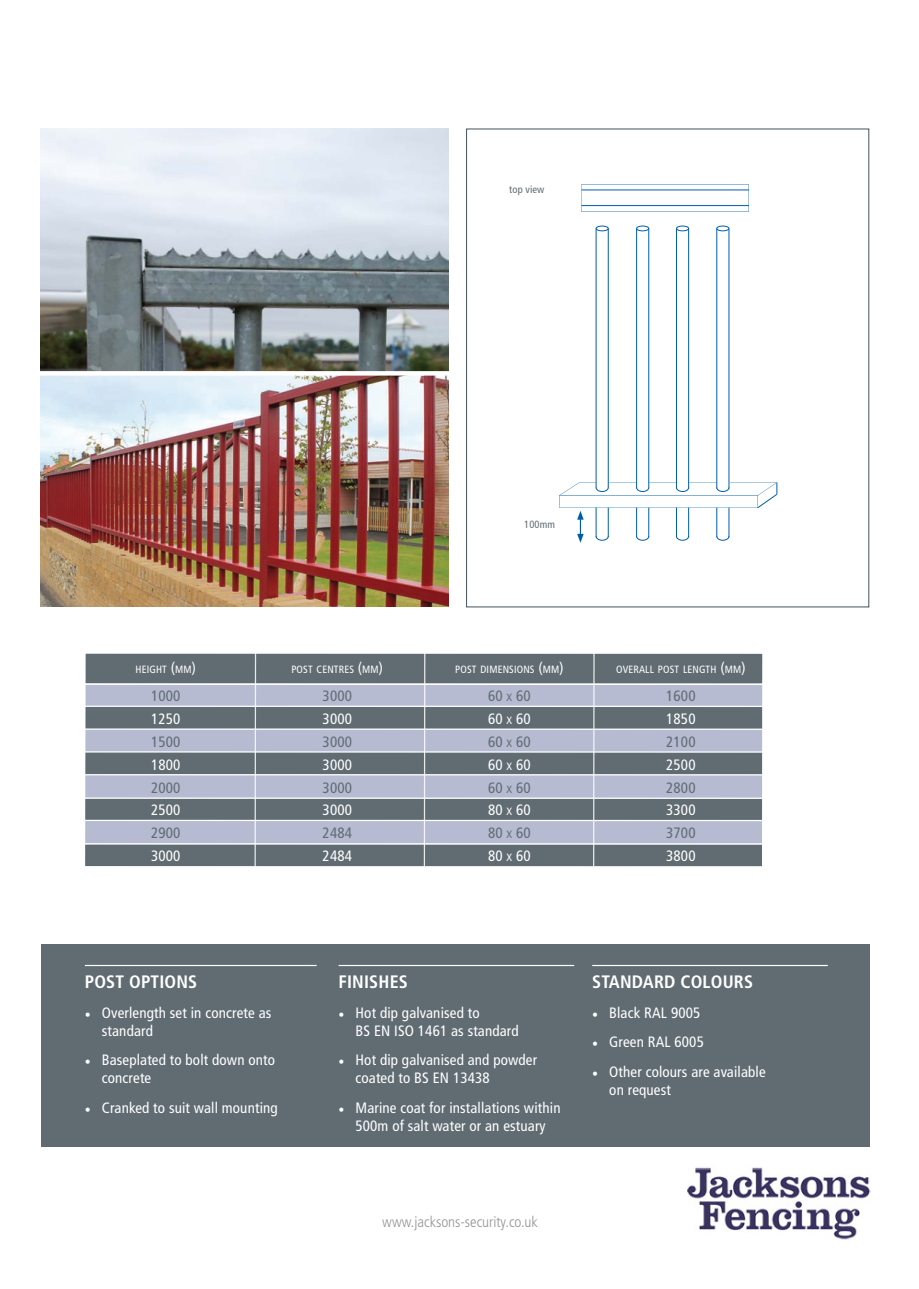
<style>
.page{position:relative;width:919px;height:1289px;background:#fff}
.page>*{position:absolute;margin:0;border:0;box-sizing:border-box;transform-origin:0 0}
.t1{font:700 condensed 18px "Frutiger LT Std";letter-spacing:.01em;color:#fff}
.t2{font:condensed 15px/18px "Frutiger LT Std";letter-spacing:.01em;color:#fff}
.t3{font:condensed 15px "Frutiger LT Std";letter-spacing:.01em;color:#606c72}
.t4{font:condensed 15px "Frutiger LT Std";letter-spacing:.01em;color:#fff}
.t5{font:300 condensed 15px "Frutiger LT Std";color:#939598}
.t6{font:condensed 10.5px "Frutiger LT Std";letter-spacing:.015em;color:#fff}
.t7{font:condensed 10.5px "Frutiger LT Std";letter-spacing:.01em;color:#606c72}
.s1{font-size:15px}
.s2{font-size:10.5px}
.s3{font-family:"Minion Pro";font-weight:700;font-stretch:normal}
</style>
<div class="page">
<div style="left:85px;top:652px;width:678px;height:32px;background:#606c72"></div>
<div style="left:84px;top:652px;width:679px;height:32px;border:1px solid #fff"></div>
<div style="left:84px;top:684px;width:679px;height:23px;background:#b6bbd1"></div>
<div style="left:84px;top:683px;width:679px;height:25px;border:1px solid #fff"></div>
<div style="left:84px;top:797px;width:679px;height:24px;background:#606c72"></div>
<div style="left:84px;top:797px;width:679px;height:24px;border:1px solid #fff"></div>
<div style="left:84px;top:843px;width:678px;height:24px;background:#606c72"></div>
<div style="left:84px;top:843px;width:679px;height:24px;border:1px solid #fff"></div>
<svg style="left:87px;top:705px;width:673px;height:23px;background:#6b767c"></svg>
<div style="left:84px;top:820px;width:679px;height:23px;background:#b6bbd1"></div>
<div style="left:84px;top:819px;width:679px;height:25px;border:1px solid #fff"></div>
<div style="left:84px;top:729px;width:679px;height:23px;background:#b6bbd1"></div>
<div style="left:84px;top:728px;width:679px;height:25px;border:1px solid #fff"></div>
<svg style="left:87px;top:750px;width:673px;height:24px;background:#6d787e"></svg>
<div style="left:84px;top:774px;width:679px;height:24px;background:#b6bbd1"></div>
<div style="left:84px;top:774px;width:679px;height:24px;border:1px solid #fff"></div>
<hr style="left:254px;top:652px;width:2px;height:216px;background:#fff">
<hr style="left:424px;top:652px;width:1px;height:214px;background:#fff">
<hr style="left:593px;top:652px;width:1px;height:215px;background:#fff">
<div style="left:84px;top:652px;width:679px;height:215px;border:2px solid #fff"></div>
<div style="left:41px;top:944px;width:828px;height:202px;background:#606c72"></div>
<hr style="left:85px;top:964px;width:231px;height:2px;background:#fff">
<hr style="left:338px;top:964px;width:236px;height:2px;background:#fff">
<hr style="left:592px;top:964px;width:235px;height:2px;background:#fff">
<img style="left:41px;top:129px;width:407px;height:242px">
<img style="left:41px;top:375px;width:407px;height:231px">
<svg style="left:40px;top:371px;width:409px;height:1px"></svg>
<svg style="left:581px;top:184px;width:167px;height:28px"></svg>
<svg style="left:636px;top:225px;width:12px;height:3px"></svg>
<div style="left:596px;top:226px;width:12px;height:5px;border:1px solid #015dab;border-radius:50%"></div>
<div style="left:636px;top:226px;width:13px;height:5px;border:1px solid #015dab;border-radius:50%"></div>
<div style="left:676px;top:226px;width:12px;height:5px;border:1px solid #015dab;border-radius:50%"></div>
<div style="left:716px;top:226px;width:13px;height:5px;border:1px solid #015dab;border-radius:50%"></div>
<hr style="left:716px;top:229px;width:1px;height:259px;background:#015dab">
<hr style="left:728px;top:229px;width:1px;height:259px;background:#015dab">
<hr style="left:676px;top:229px;width:1px;height:259px;background:#015dab">
<hr style="left:688px;top:229px;width:1px;height:259px;background:#015dab">
<hr style="left:636px;top:229px;width:1px;height:259px;background:#015dab">
<hr style="left:648px;top:229px;width:1px;height:259px;background:#015dab">
<hr style="left:595px;top:228px;width:1px;height:260px;background:#015dab">
<hr style="left:608px;top:228px;width:1px;height:260px;background:#015dab">
<svg style="left:559px;top:482px;width:218px;height:61px"></svg>
<hr style="left:581px;top:190px;width:167px;height:1px;background:#015dab">
<hr style="left:581px;top:205px;width:167px;height:1px;background:#015dab">
<img style="left:687px;top:1167px;width:183px;height:73px">
<p class="t7" style="left:509px;top:183px;width:37px">top view</p>
<p class="t7" style="left:524px;top:518px;width:32px">100mm</p>
<p class="t6" style="left:136px;top:663px;width:62px">HEIGHT <span class="s1">(</span>MM<span class="s1">)</span></p>
<p class="t3" style="left:151px;top:687px;width:31px">1000</p>
<p class="t4" style="left:151px;top:710px;width:31px">1250</p>
<p class="t3" style="left:151px;top:733px;width:31px">1500</p>
<p class="t4" style="left:151px;top:756px;width:31px">1800</p>
<p class="t3" style="left:151px;top:778px;width:31px">2000</p>
<p class="t4" style="left:151px;top:801px;width:31px">2500</p>
<p class="t3" style="left:151px;top:824px;width:31px">2900</p>
<p class="t4" style="left:151px;top:847px;width:31px">3000</p>
<p class="t6" style="left:291px;top:663px;width:93px">POST CENTRES <span class="s1">(</span>MM<span class="s1">)</span></p>
<p class="t3" style="left:322px;top:687px;width:31px">3000</p>
<p class="t4" style="left:322px;top:710px;width:31px">3000</p>
<p class="t3" style="left:322px;top:733px;width:31px">3000</p>
<p class="t4" style="left:322px;top:756px;width:31px">3000</p>
<p class="t3" style="left:322px;top:778px;width:31px">3000</p>
<p class="t4" style="left:322px;top:801px;width:31px">3000</p>
<p class="t3" style="left:322px;top:824px;width:31px">2484</p>
<p class="t4" style="left:322px;top:847px;width:31px">2484</p>
<p class="t6" style="left:455px;top:663px;width:110px">POST DIMENSIONS <span class="s1">(</span>MM<span class="s1">)</span></p>
<p class="t3" style="left:488px;top:687px;width:44px">60 <span class="s2">X</span> 60</p>
<p class="t4" style="left:488px;top:710px;width:44px">60 <span class="s2">X</span> 60</p>
<p class="t3" style="left:488px;top:733px;width:44px">60 <span class="s2">X</span> 60</p>
<p class="t4" style="left:488px;top:756px;width:44px">60 <span class="s2">X</span> 60</p>
<p class="t3" style="left:488px;top:778px;width:44px">60 <span class="s2">X</span> 60</p>
<p class="t4" style="left:488px;top:801px;width:44px">80 <span class="s2">X</span> 60</p>
<p class="t3" style="left:488px;top:824px;width:44px">80 <span class="s2">X</span> 60</p>
<p class="t4" style="left:488px;top:847px;width:44px">80 <span class="s2">X</span> 60</p>
<p class="t6" style="left:616px;top:663px;width:131px">OVERALL POST LENGTH <span class="s1">(</span>MM<span class="s1">)</span></p>
<p class="t3" style="left:666px;top:687px;width:31px">1600</p>
<p class="t4" style="left:666px;top:710px;width:31px">1850</p>
<p class="t3" style="left:666px;top:733px;width:31px">2100</p>
<p class="t4" style="left:666px;top:756px;width:31px">2500</p>
<p class="t3" style="left:666px;top:778px;width:31px">2800</p>
<p class="t4" style="left:666px;top:801px;width:31px">3300</p>
<p class="t3" style="left:666px;top:824px;width:31px">3700</p>
<p class="t4" style="left:666px;top:847px;width:31px">3800</p>
<p class="t1" style="left:85px;top:971px;width:114px">POST OPTIONS</p>
<p class="t2" style="left:102px;top:1003px;width:171px;text-indent:-17px"><span class="s3">•</span> Overlength set in concrete as standard</p>
<p class="t2" style="left:102px;top:1051px;width:175px;text-indent:-17px"><span class="s3">•</span> Baseplated to bolt down onto concrete</p>
<p class="t2" style="left:85px;top:1099px;width:194px"><span class="s3">•</span> Cranked to suit wall mounting</p>
<p class="t1" style="left:338px;top:971px;width:71px">FINISHES</p>
<p class="t2" style="left:355px;top:1003px;width:165px;text-indent:-17px"><span class="s3">•</span> Hot dip galvanised to<br>BS EN ISO 1461 as standard</p>
<p class="t2" style="left:355px;top:1051px;width:183px;text-indent:-17px"><span class="s3">•</span> Hot dip galvanised and powder coated to BS EN 13438</p>
<p class="t2" style="left:338px;top:1099px;width:223px;text-align:center"><span class="s3">•</span> Marine coat for installations within<br>500m of salt water or an estuary</p>
<p class="t5" style="left:382px;top:1213px;width:157px">www.jacksons-security.co.uk</p>
<p class="t1" style="left:592px;top:971px;width:162px">STANDARD COLOURS</p>
<p class="t2" style="left:592px;top:1003px;width:109px"><span class="s3">•</span> Black RAL 9005</p>
<p class="t2" style="left:592px;top:1033px;width:113px"><span class="s3">•</span> Green RAL 6005</p>
<p class="t2" style="left:609px;top:1063px;width:158px;text-indent:-17px"><span class="s3">•</span> Other colours are available on request</p>
</div>
